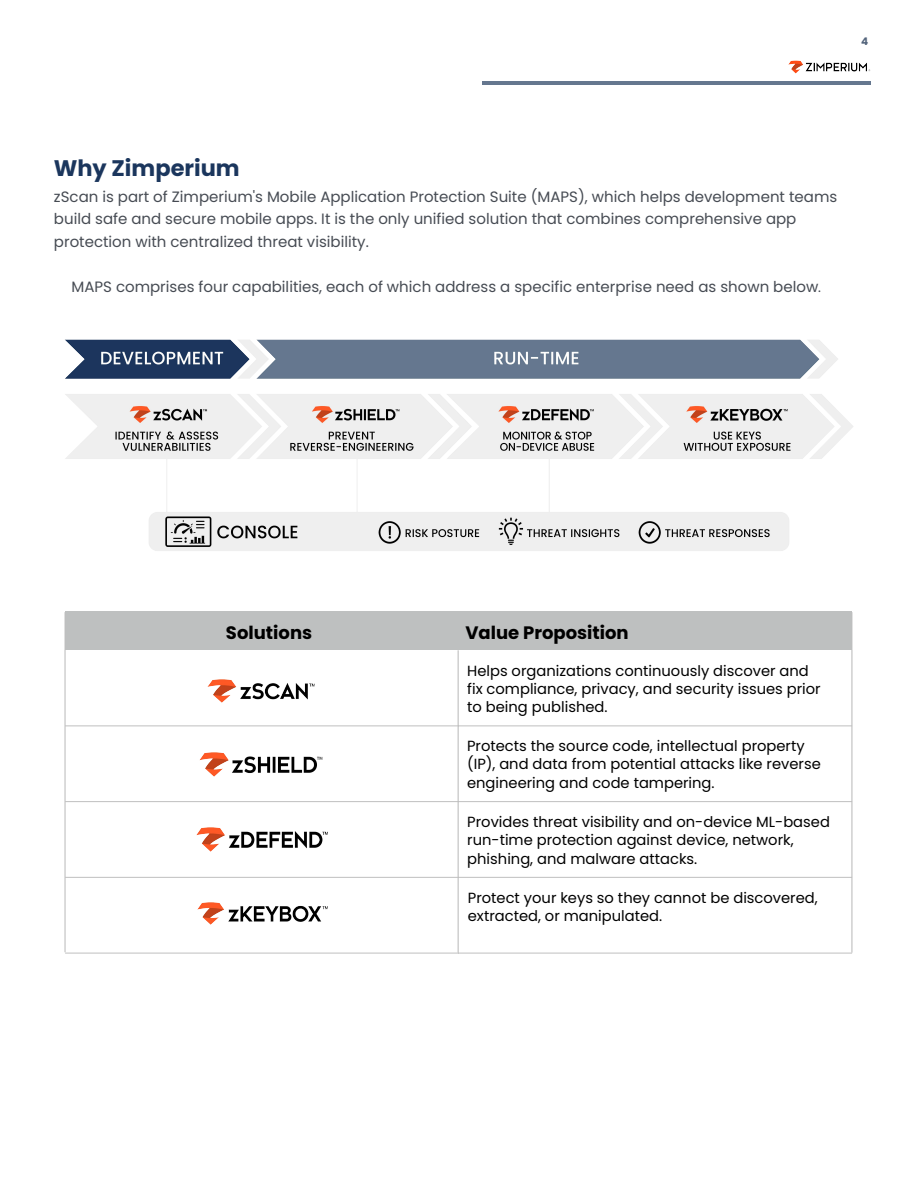
<style>
.page{position:relative;width:918px;height:1188px;background:#fff}
.page>*{position:absolute;margin:0;border:0;box-sizing:border-box;transform-origin:0 0}
.t1{font:700 22.5px "Poppins";color:#1b365d}
.t2{font:700 18px "Poppins";color:#000}
.t3{font:15px/22.5px "Poppins";color:#464b53}
.t4{font:14.7px/18.3px "Poppins";color:#000}
.t5{font:700 10.5px "Poppins";color:#52637b}
.s1{font-size:13.5px}
.s2{font-style:inherit}
</style>
<div class="page">
<img style="left:65px;top:339px;width:788px;height:212px">
<div style="left:459px;top:612px;width:393px;height:38px;background:#bec0c0"></div>
<hr style="left:458px;top:726px;width:394px;height:1px;background:#bfbfbf">
<hr style="left:458px;top:801px;width:394px;height:1px;background:#bfbfbf">
<hr style="left:458px;top:877px;width:394px;height:1px;background:#bfbfbf">
<hr style="left:458px;top:953px;width:394px;height:1px;background:#bfbfbf">
<hr style="left:852px;top:612px;width:1px;height:38px;background:#bfbfbf">
<hr style="left:852px;top:650px;width:1px;height:303px;background:#bfbfbf">
<div style="left:65px;top:612px;width:396px;height:38px;background:#bec0c0"></div>
<hr style="left:65px;top:726px;width:394px;height:1px;background:#bfbfbf">
<hr style="left:65px;top:801px;width:394px;height:1px;background:#bfbfbf">
<hr style="left:65px;top:877px;width:394px;height:1px;background:#bfbfbf">
<hr style="left:65px;top:953px;width:394px;height:1px;background:#bfbfbf">
<hr style="left:65px;top:650px;width:1px;height:302px;background:#bfbfbf">
<hr style="left:458px;top:650px;width:1px;height:303px;background:#bfbfbf">
<img style="left:198px;top:903px;width:130px;height:22px">
<img style="left:208px;top:679px;width:106px;height:24px">
<img style="left:200px;top:752px;width:123px;height:24px">
<img style="left:196px;top:827px;width:132px;height:24px">
<img style="left:483px;top:81px;width:387px;height:3px">
<img style="left:789px;top:60px;width:82px;height:14px">
<p class="t5" style="left:861px;top:35px;width:9px">4</p>
<h1 class="t1" style="left:54px;top:155px;width:188px">Why Zimperium</h1>
<p class="t3" style="left:54px;top:185px;width:785px">zScan is part of Zimperium's Mobile Application Protection Suite (MAPS), which helps development teams build safe and secure mobile apps. It is the only unified solution that combines comprehensive app protection with centralized threat visibility.</p>
<p class="t3" style="left:72px;top:275px;width:751px">MAPS comprises four capabilities, each of which address a specific enterprise need as shown below<span class="s1">.</span></p>
<p class="t2" style="left:226px;top:623px;width:88px">Solution<span class="s2">s</span></p>
<p class="t2" style="left:465px;top:623px;width:165px">Value Proposition</p>
<p class="t4" style="left:467px;top:661px;width:355px">Helps organizations continuously discover and fix compliance, privacy, and security issues prior to being published.</p>
<p class="t4" style="left:467px;top:737px;width:355px">Protects the source code, intellectual property (IP), and data from potential attacks like reverse engineering and code tampering.</p>
<p class="t4" style="left:467px;top:813px;width:364px">Provides threat visibility and on-device ML-based run-time protection against device, network, phishing, and malware attacks.</p>
<p class="t4" style="left:468px;top:889px;width:351px">Protect your keys so they cannot be discovered, extracted, or manipulated.</p>
</div>
